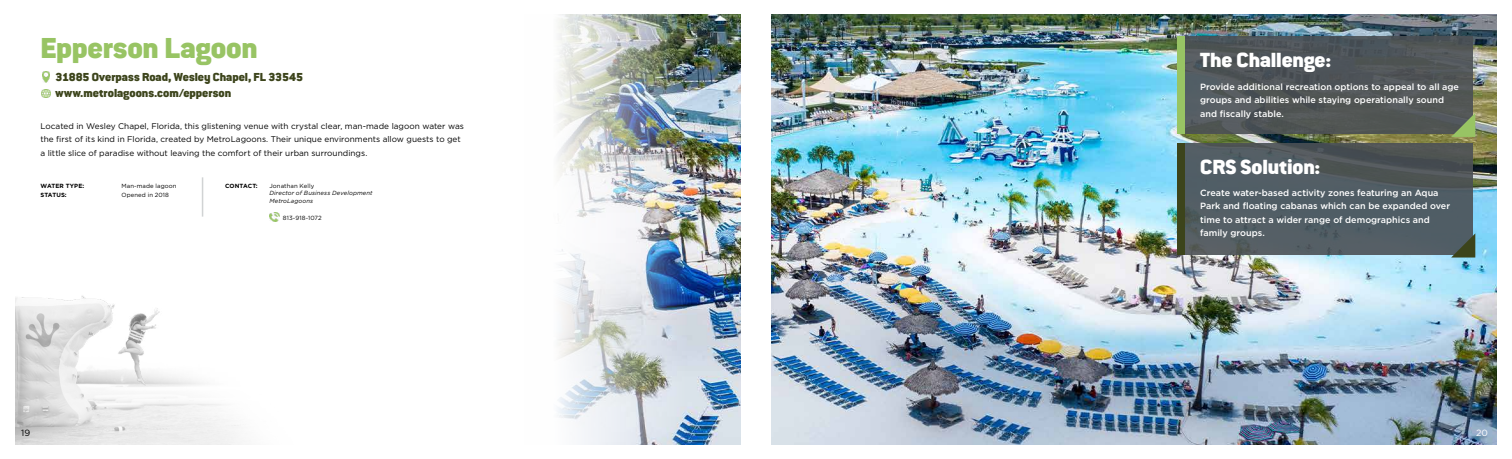
<style>
.page{position:relative;width:1512px;height:459px;background:#fff}
.page>*{position:absolute;margin:0;border:0;box-sizing:border-box;transform-origin:0 0}
.t1{font:31.72px "Conduit ITC Black";letter-spacing:-.005em;color:#98c464}
.t2{font:22.5px "Conduit ITC Black";letter-spacing:-.005em;color:#fff}
.t3{font:12.75px/16.5px "Conduit ITC Black";color:#3c441b}
.t4{font:500 9px/13.5px "Gotham";color:#fff}
.t5{font:9px "Gotham";color:#fff}
.t6{font:9px "Gotham";color:#000}
.t7{font:8.25px/13.5px "Gotham";color:#000}
.t8{font:6px/9.1px "Gotham";letter-spacing:.02em;color:#000}
.t9{font:italic 6px/7.2px "Gotham";letter-spacing:.015em;color:#000}
.t10{font:700 6px/9.1px "Gotham";letter-spacing:.015em;color:#000}
</style>
<div class="page">
<img style="left:558px;top:14px;width:939px;height:431px">
<img style="left:15px;top:295px;width:224px;height:150px">
<hr style="left:202px;top:177px;width:1px;height:40px;background:#d1d3d4">
<svg style="left:42px;top:72px;width:7px;height:10px"></svg>
<svg style="left:41px;top:89px;width:9px;height:9px"></svg>
<svg style="left:269px;top:212px;width:10px;height:9px"></svg>
<div style="left:1185px;top:36px;width:287px;height:98px;background:#4b5055"></div>
<svg style="left:1185px;top:143px;width:287px;height:111px;background:#505b61"></svg>
<div style="left:1177px;top:36px;width:8px;height:98px;background:#98c464"></div>
<div style="left:1177px;top:143px;width:8px;height:111px;background:#3c441b"></div>
<svg style="left:1451px;top:113px;width:24px;height:24px"></svg>
<svg style="left:1451px;top:233px;width:24px;height:25px"></svg>
<div style="left:756px;top:0;width:15px;height:459px;background:#fff"></div>
<div style="left:741px;top:0;width:15px;height:459px;background:#fff"></div>
<h1 class="t1" style="left:40px;top:29px;width:219px">Epperson Lagoon</h1>
<h3 class="t3" style="left:56px;top:68px;width:249px">31885 Overpass Road, Wesley Chapel, FL 33545 www.metrolagoons.com/epperson</h3>
<p class="t7" style="left:40px;top:119px;width:425px">Located in Wesley Chapel, Florida, this glistening venue with crystal clear, man-made lagoon water was the first of its kind in Florida, created by MetroLagoons. Their unique environments allow guests to get a little slice of paradise without leaving the comfort of their urban surroundings.</p>
<p class="t10" style="left:40px;top:181px;width:45px">WATER TYPE:<br>STATUS:</p>
<p class="t8" style="left:121px;top:181px;width:57px">Man-made lagoon<br>Opened in 2018</p>
<p class="t10" style="left:225px;top:181px;width:34px">CONTACT:</p>
<p class="t8" style="left:269px;top:181px;width:46px">Jonathan Kelly</p>
<p class="t9" style="left:269px;top:189px;width:105px">Director of Business Development<br>MetroLagoons</p>
<p class="t8" style="left:283px;top:213px;width:40px">813-918-1072</p>
<p class="t6" style="left:21px;top:427px;width:11px">19</p>
<h2 class="t2" style="left:1200px;top:47px;width:133px">The Challenge:</h2>
<p class="t4" style="left:1200px;top:80px;width:260px">Provide additional recreation options to appeal to all age groups and abilities while staying operationally sound and fiscally stable.</p>
<h2 class="t2" style="left:1200px;top:153px;width:122px">CRS Solution:</h2>
<p class="t4" style="left:1200px;top:186px;width:251px">Create water-based activity zones featuring an Aqua Park and floating cabanas which can be expanded over time to attract a wider range of demographics and family groups.</p>
<p class="t5" style="left:1476px;top:427px;width:13px">20</p>
</div>
